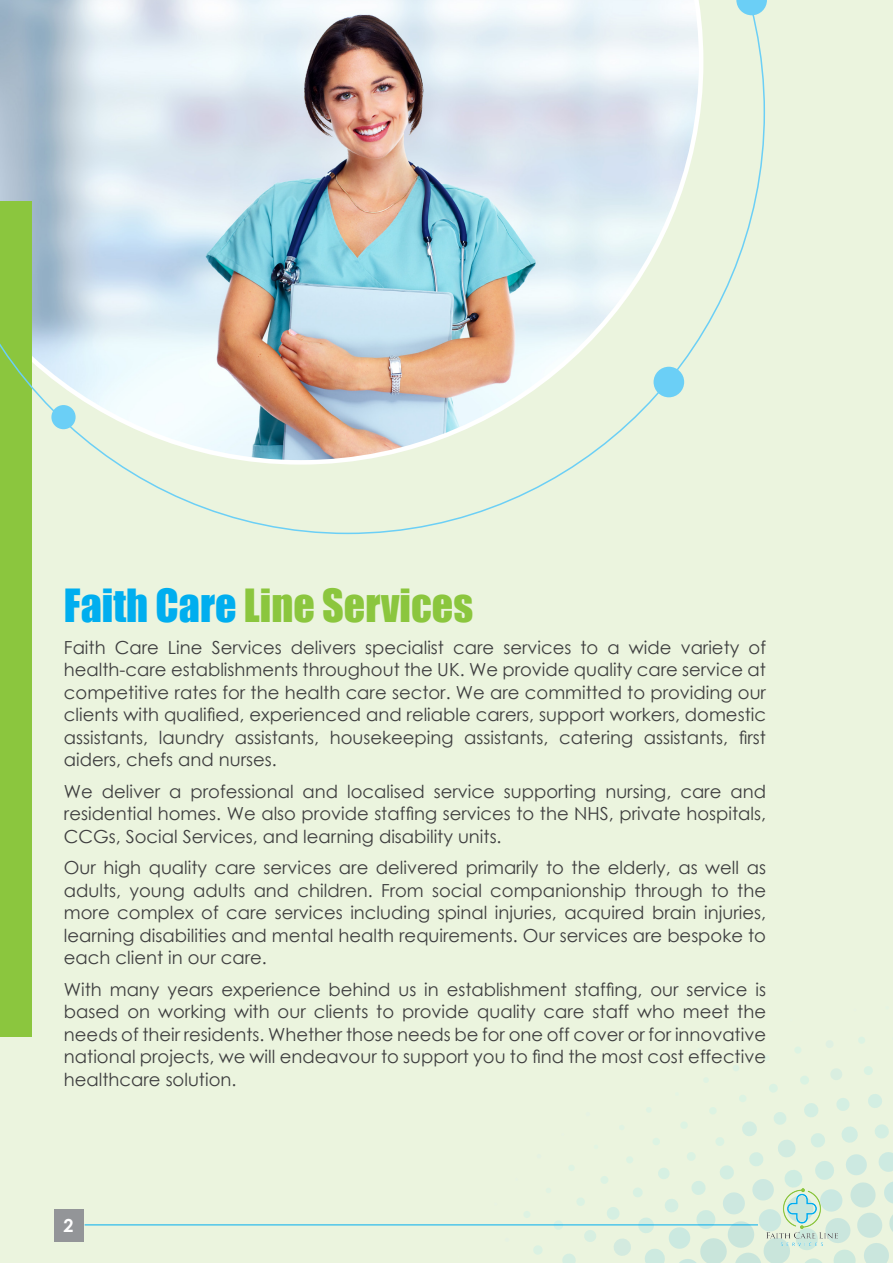
<style>
.page{position:relative;width:893px;height:1263px;background:#ebf4de}
.page>*{position:absolute;margin:0;border:0;box-sizing:border-box;transform-origin:0 0}
.t1{font:42px "Impact";color:#8bc63e}
.t2{font:18px/22.5px "Century Gothic";color:#3e3e3f;text-align:justify}
.t3{font:700 18px "Century Gothic";color:#fff}
.s1{color:#00aeef}
</style>
<div class="page">
<div style="left:0;top:201px;width:32px;height:835px;background:#8bc63e"></div>
<svg style="left:0;top:0;width:765px;height:534px"></svg>
<div style="left:654px;top:367px;width:30px;height:30px;background:#6bcff6;border-radius:50%"></div>
<svg style="left:736px;top:0;width:31px;height:15px"></svg>
<div style="left:51px;top:405px;width:25px;height:24px;background:#6bcff6;border-radius:50%"></div>
<svg style="left:515px;top:1037px;width:378px;height:226px"></svg>
<img style="left:767px;top:1189px;width:71px;height:57px">
<hr style="left:85px;top:1224px;width:673px;height:1px;background:#00aeef">
<div style="left:54px;top:1209px;width:29px;height:32px;background:#939598"></div>
<h1 class="t1" style="left:64px;top:573px;width:411px"><span class="s1">Faith Care</span> Line Services</h1>
<p class="t2" style="left:64px;top:636px;width:704px">Faith Care Line Services delivers specialist care services to a wide variety of health-care establishments throughout the UK. We provide quality care service at competitive rates for the health care sector. We are committed to providing our clients with qualified, experienced and reliable carers, support workers, domestic assistants, laundry assistants, housekeeping assistants, catering assistants, first aiders, chefs and nurses.</p>
<p class="t2" style="left:64px;top:780px;width:703px">We deliver a professional and localised service supporting nursing, care and residential homes. We also provide staffing services to the NHS, private hospitals, CCGs, Social Services, and learning disability units.</p>
<p class="t2" style="left:64px;top:856px;width:704px">Our high quality care services are delivered primarily to the elderly, as well as adults, young adults and children. From social companionship through to the more complex of care services including spinal injuries, acquired brain injuries, learning disabilities and mental health requirements. Our services are bespoke to each client in our care.</p>
<p class="t2" style="left:64px;top:978px;width:704px">With many years experience behind us in establishment staffing, our service is based on working with our clients to provide quality care staff who meet the needs of their residents. Whether those needs be for one off cover or for innovative national projects, we will endeavour to support you to find the most cost effective healthcare solution.</p>
<p class="t3" style="left:64px;top:1211px;width:12px">2</p>
</div>
